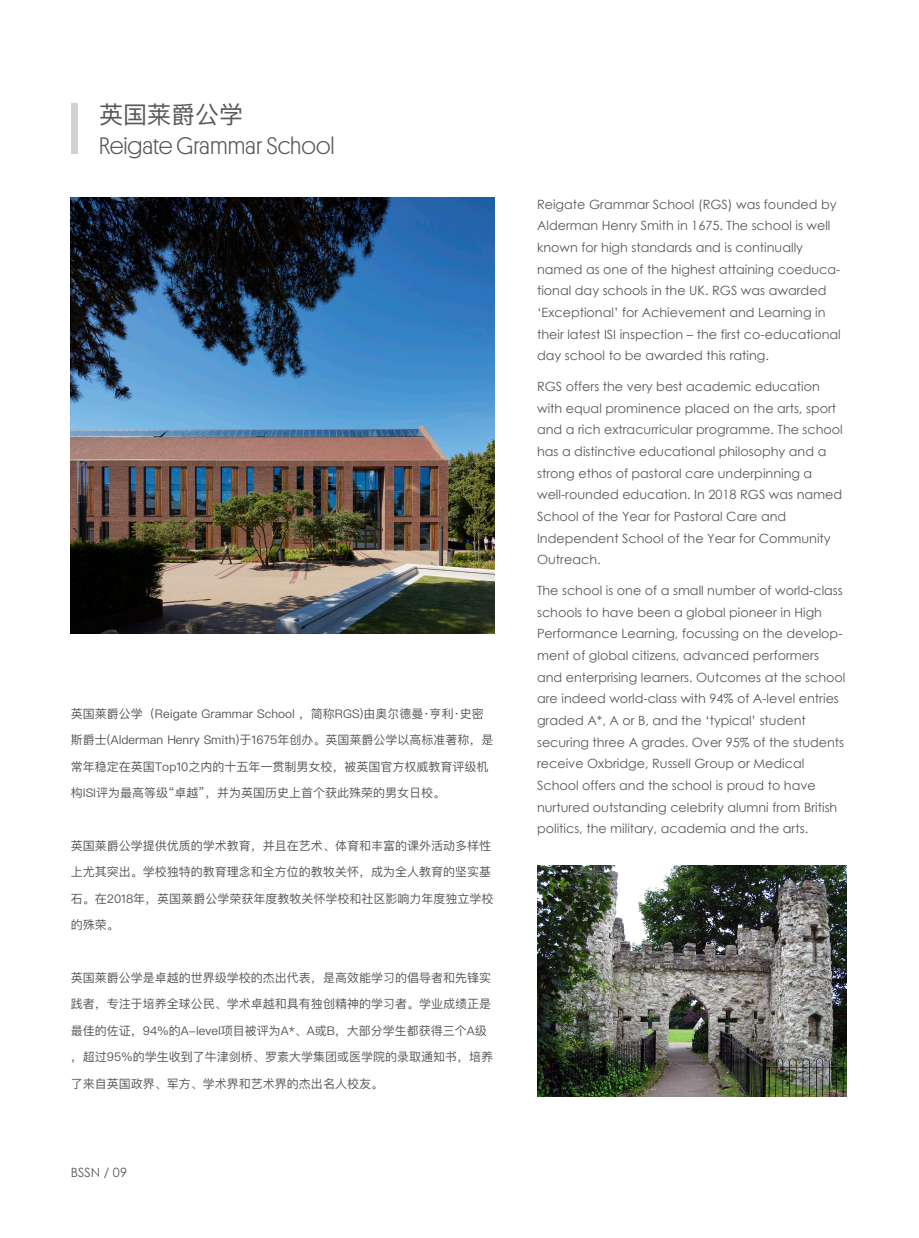
<style>
.page{position:relative;width:919px;height:1238px;background:#fff}
.page>*{position:absolute;margin:0;border:0;box-sizing:border-box;transform-origin:0 0}
.t1{font:300 24px "Platform";color:#57585a}
.t2{font:24px "Ping Fang SC";color:#57585a}
.t3{font:12.75px/21.6px "Century Gothic";color:#57585a}
.t4{font:12px/26.4px "Ping Fang SC";color:#57585a}
</style>
<div class="page">
<img style="left:537px;top:865px;width:309px;height:231px">
<div style="left:71px;top:103px;width:7px;height:51px;background:#d1d2d4"></div>
<img style="left:71px;top:198px;width:423px;height:436px">
<h1 class="t2" style="left:99px;top:99px;width:146px">英国莱爵公学</h1>
<h1 class="t1" style="left:99px;top:129px;width:237px">Reigate Grammar School</h1>
<p class="t4" style="left:71px;top:700px;width:414px">英国莱爵公学（Reigate Grammar School ，简称RGS)由奥尔德曼·亨利·史密</p>
<p class="t4" style="left:71px;top:726px;width:424px">斯爵士(Alderman Henry Smith)于1675年创办。英国莱爵公学以高标准著称，是</p>
<p class="t4" style="left:71px;top:753px;width:419px">常年稳定在英国Top10之内的十五年一贯制男女校，被英国官方权威教育评级机</p>
<p class="t4" style="left:71px;top:779px;width:376px">构ISI评为最高等级“卓越”，并为英国历史上首个获此殊荣的男女日校。</p>
<p class="t4" style="left:71px;top:832px;width:421px">英国莱爵公学提供优质的学术教育，并且在艺术、体育和丰富的课外活动多样性</p>
<p class="t4" style="left:71px;top:858px;width:424px">上尤其突出。学校独特的教育理念和全方位的教牧关怀，成为全人教育的坚实基石。在2018年，英国莱爵公学荣获年度教牧关怀学校和社区影响力年度独立学校</p>
<p class="t4" style="left:71px;top:911px;width:49px">的殊荣。</p>
<p class="t4" style="left:71px;top:964px;width:421px">英国莱爵公学是卓越的世界级学校的杰出代表，是高效能学习的倡导者和先锋实</p>
<p class="t4" style="left:71px;top:990px;width:421px">践者，专注于培养全球公民、学术卓越和具有独创精神的学习者。学业成绩正是</p>
<p class="t4" style="left:71px;top:1017px;width:417px">最佳的佐证，94%的A-level项目被评为A*、A或B，大部分学生都获得三个A级</p>
<p class="t4" style="left:71px;top:1043px;width:424px">，超过95%的学生收到了牛津剑桥、罗素大学集团或医学院的录取通知书，培养</p>
<p class="t4" style="left:71px;top:1069px;width:313px">了来自英国政界、军方、学术界和艺术界的杰出名人校友。</p>
<p class="t3" style="left:71px;top:1161px;width:58px">BSSN / 09</p>
<p class="t3" style="left:537px;top:193px;width:305px">Reigate Grammar School (RGS) was founded by Alderman Henry Smith in 1675. The school is well known for high standards and is continually named as one of the highest attaining coeduca&shy;tional day schools in the UK. RGS was awarded ‘Exceptional’ for Achievement and Learning in their latest ISI inspection – the first co-educational day school to be awarded this rating.</p>
<p class="t3" style="left:537px;top:375px;width:307px">RGS offers the very best academic education with equal prominence placed on the arts, sport and a rich extracurricular programme. The school has a distinctive educational philosophy and a strong ethos of pastoral care underpinning a well-rounded education. In 2018 RGS was named School of the Year for Pastoral Care and Independent School of the Year for Community Outreach.</p>
<p class="t3" style="left:537px;top:579px;width:310px">The school is one of a small number of world-class schools to have been a global pioneer in High Performance Learning, focussing on the develop&shy;ment of global citizens, advanced performers and enterprising learners. Outcomes at the school are indeed world-class with 94% of A-level entries graded A*, A or B, and the ‘typical’ student securing three A grades. Over 95% of the students receive Oxbridge, Russell Group or Medical School offers and the school is proud to have nurtured outstanding celebrity alumni from British politics, the military, academia and the arts.</p>
</div>
